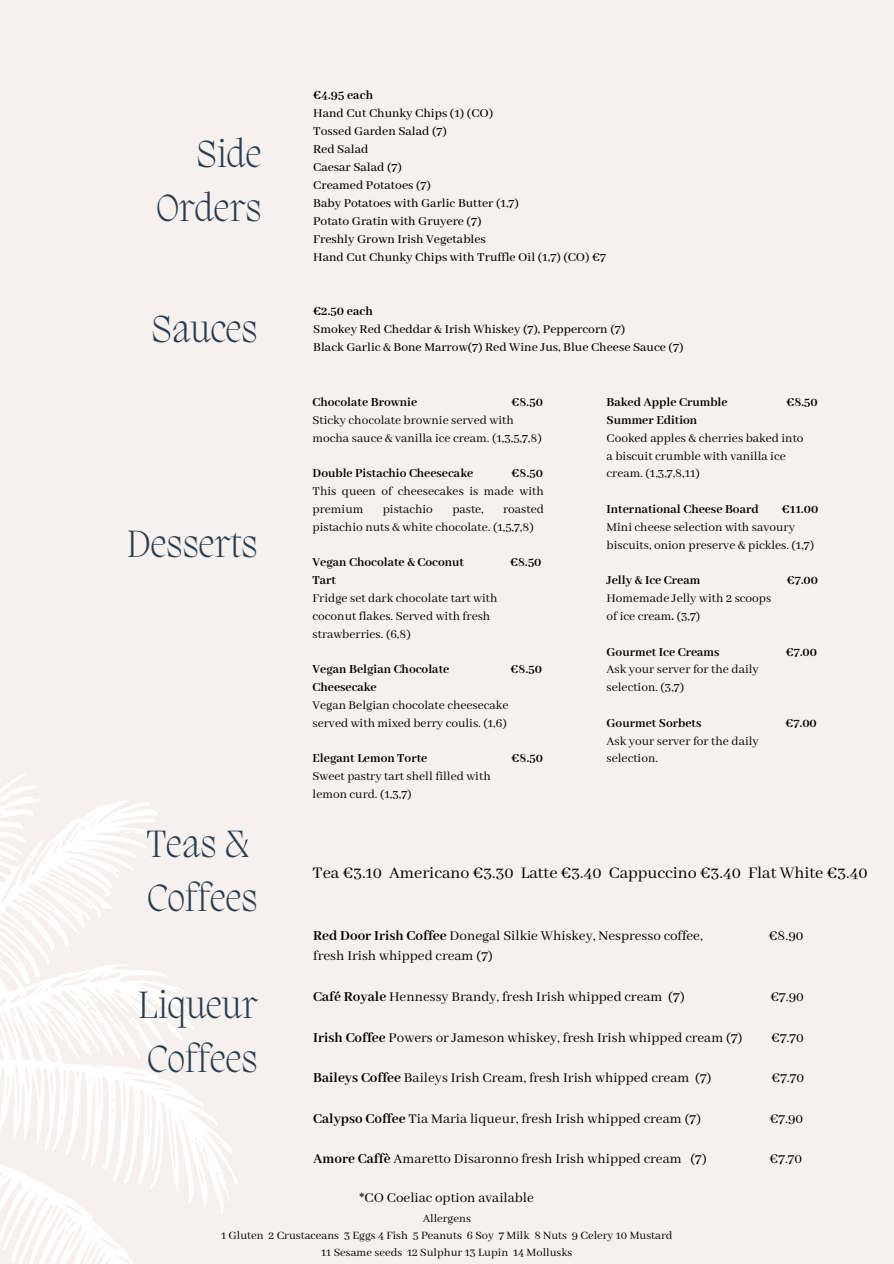
<style>
.page{position:relative;width:894px;height:1264px;background:#fff}
.page>*{position:absolute;margin:0;border:0;box-sizing:border-box;transform-origin:0 0}
.t1{font:200 39px/54px "Migra";color:#273d50}
.t2{font:18px "Abhaya Libre";color:#000}
.t3{font:15px "Abhaya Libre";color:#000}
.t4{font:500 13.5px/18px "Abhaya Libre";color:#000}
.t5{font:13.35px/17.9px "Abhaya Libre";color:#000}
.t6{font:700 13.35px "Abhaya Libre";color:#000}
.t7{font:12.45px "Abhaya Libre";color:#000}
.s1{font-weight:700}
</style>
<div class="page">
<div style="left:0;top:0;width:893px;height:1263px;background:#f6f0ee"></div>
<svg style="left:0;top:773px;width:238px;height:490px"></svg>
<h1 class="t1" style="left:156px;top:130px;width:107px;text-align:right">Side<br>Orders</h1>
<h4 class="t4" style="left:313px;top:87px;width:294px"><span class="s1">€4.95 each<br></span>Hand Cut Chunky Chips (1) (CO)<br>Tossed Garden Salad (7)<br>Red Salad<br>Caesar Salad (7)<br>Creamed Potatoes (7)<br>Baby Potatoes with Garlic Butter (1,7)<br>Potato Gratin with Gruyere (7)<br>Freshly Grown Irish Vegetables<br>Hand Cut Chunky Chips with Truffle Oil (1,7) (CO) €7</h4>
<h4 class="t1" style="left:151px;top:305px;width:108px">Sauces</h4>
<p class="t4" style="left:313px;top:303px;width:371px"><span class="s1">€2.50 each<br></span>Smokey Red Cheddar &amp; Irish Whiskey (7), Peppercorn (7)<br>Black Garlic &amp; Bone Marrow(7) Red Wine Jus, Blue Cheese Sauce (7)</p>
<h1 class="t1" style="left:127px;top:520px;width:132px">Desserts</h1>
<h1 class="t1" style="left:146px;top:819px;width:113px">Teas &amp;<br>Coffees</h1>
<h3 class="t1" style="left:138px;top:980px;width:121px">Liqueur<br>Coffees</h3>
<p class="t6" style="left:312px;top:395px;width:106px">Chocolate Brownie</p>
<p class="t6" style="left:511px;top:395px;width:33px">€8.50</p>
<p class="t5" style="left:312px;top:412px;width:231px">Sticky chocolate brownie served with mocha sauce &amp; vanilla ice cream. (1,3,5,7,8)</p>
<p class="t6" style="left:312px;top:466px;width:162px">Double Pistachio Cheesecake</p>
<p class="t6" style="left:511px;top:466px;width:33px">€8.50</p>
<p class="t5" style="left:312px;top:483px;width:233px">This queen of cheesecakes is made with premium</p>
<p class="t5" style="left:312px;top:501px;width:233px;text-indent:190px">roasted pistachio nuts &amp; white chocolate. (1,5,7,8)</p>
<p class="t6" style="left:312px;top:555px;width:153px">Vegan Chocolate &amp; Coconut</p>
<p class="t6" style="left:510px;top:555px;width:33px">€8.50</p>
<p class="t6" style="left:312px;top:573px;width:25px">Tart</p>
<p class="t5" style="left:312px;top:590px;width:186px">Fridge set dark chocolate tart with</p>
<p class="t5" style="left:312px;top:607px;width:179px">coconut flakes. Served with fresh</p>
<p class="t5" style="left:312px;top:625px;width:100px">strawberries. (6,8)</p>
<p class="t6" style="left:312px;top:662px;width:138px">Vegan Belgian Chocolate</p>
<p class="t6" style="left:510px;top:662px;width:33px">€8.50</p>
<p class="t6" style="left:312px;top:680px;width:66px">Cheesecake</p>
<p class="t5" style="left:312px;top:696px;width:197px">Vegan Belgian chocolate cheesecake</p>
<p class="t5" style="left:312px;top:714px;width:196px">served with mixed berry coulis. (1,6)</p>
<p class="t6" style="left:312px;top:751px;width:116px">Elegant Lemon Torte</p>
<p class="t6" style="left:511px;top:751px;width:33px">€8.50</p>
<p class="t5" style="left:312px;top:768px;width:180px">Sweet pastry tart shell filled with</p>
<p class="t5" style="left:312px;top:785px;width:101px">lemon curd. (1,3,7)</p>
<p class="t5" style="left:382px;top:501px;width:52px">pistachio</p>
<p class="t5" style="left:452px;top:501px;width:33px">paste,</p>
<p class="t6" style="left:606px;top:395px;width:122px">Baked Apple Crumble</p>
<p class="t6" style="left:786px;top:395px;width:33px">€8.50</p>
<p class="t6" style="left:606px;top:413px;width:92px">Summer Edition</p>
<p class="t5" style="left:606px;top:429px;width:198px">Cooked apples &amp; cherries baked into</p>
<p class="t5" style="left:606px;top:447px;width:181px">a biscuit crumble with vanilla ice</p>
<p class="t5" style="left:606px;top:465px;width:95px">cream. (1,3,7,8,11)</p>
<p class="t6" style="left:606px;top:502px;width:154px">International Cheese Board</p>
<p class="t6" style="left:781px;top:502px;width:38px">€11.00</p>
<p class="t5" style="left:606px;top:518px;width:190px">Mini cheese selection with savoury</p>
<p class="t5" style="left:606px;top:536px;width:209px">biscuits, onion preserve &amp; pickles. (1,7)</p>
<p class="t6" style="left:606px;top:573px;width:95px">Jelly &amp; Ice Cream</p>
<p class="t6" style="left:786px;top:573px;width:33px">€7.00</p>
<p class="t5" style="left:606px;top:590px;width:166px">Homemade Jelly with 2 scoops</p>
<p class="t5" style="left:606px;top:607px;width:95px">of ice cream<span class="s1">.</span> (3,7)</p>
<p class="t6" style="left:606px;top:644px;width:114px">Gourmet Ice Creams</p>
<p class="t6" style="left:785px;top:644px;width:33px">€7.00</p>
<p class="t5" style="left:606px;top:661px;width:154px">Ask your server for the daily</p>
<p class="t5" style="left:606px;top:679px;width:79px">selection. (3,7)</p>
<p class="t6" style="left:606px;top:715px;width:96px">Gourmet Sorbets</p>
<p class="t6" style="left:785px;top:715px;width:33px">€7.00</p>
<p class="t5" style="left:606px;top:732px;width:154px">Ask your server for the daily</p>
<h1 class="t5" style="left:606px;top:750px;width:53px">selection.</h1>
<p class="t2" style="left:312px;top:862px;width:556px">Tea €3.10 Americano €3.30 Latte €3.40 Cappuccino €3.40 Flat White €3.40</p>
<h1 class="t3" style="left:313px;top:927px;width:391px"><span class="s1">Red Door Irish Coffee</span> Donegal Silkie Whiskey, Nespresso coffee,</h1>
<h1 class="t3" style="left:768px;top:927px;width:36px">€8.90</h1>
<h1 class="t3" style="left:313px;top:947px;width:181px">fresh Irish whipped cream (7)</h1>
<h2 class="t3" style="left:313px;top:988px;width:373px"><span class="s1">Café Royale</span> Hennessy Brandy, fresh Irish whipped cream (7)</h2>
<h2 class="t3" style="left:770px;top:988px;width:35px">€7.90</h2>
<h3 class="t3" style="left:313px;top:1028px;width:431px"><span class="s1">Irish Coffee</span> Powers or Jameson whiskey, fresh Irish whipped cream (7)</h3>
<h3 class="t3" style="left:771px;top:1028px;width:34px">€7.70</h3>
<h3 class="t3" style="left:313px;top:1069px;width:399px"><span class="s1">Baileys Coffee</span> Baileys Irish Cream, fresh Irish whipped cream (7)</h3>
<h3 class="t3" style="left:771px;top:1069px;width:34px">€7.70</h3>
<h3 class="t3" style="left:313px;top:1109px;width:389px"><span class="s1">Calypso Coffee</span> Tia Maria liqueur, fresh Irish whipped cream (7)</h3>
<h3 class="t3" style="left:769px;top:1109px;width:35px">€7.90</h3>
<h3 class="t3" style="left:313px;top:1150px;width:395px"><span class="s1">Amore Caffè</span> Amaretto Disaronno fresh Irish whipped cream (7)</h3>
<h3 class="t3" style="left:769px;top:1150px;width:34px">€7.70</h3>
<p class="t3" style="left:359px;top:1189px;width:176px">*CO Coeliac option available</p>
<h3 class="t7" style="left:422px;top:1211px;width:50px">Allergens</h3>
<h3 class="t7" style="left:221px;top:1228px;width:453px">1 Gluten 2 Crustaceans 3 Eggs 4 Fish 5 Peanuts 6 Soy 7 Milk 8 Nuts 9 Celery 10 Mustard</h3>
<p class="t7" style="left:321px;top:1245px;width:253px">11 Sesame seeds 12 Sulphur 13 Lupin 14 Mollusks</p>
</div>
